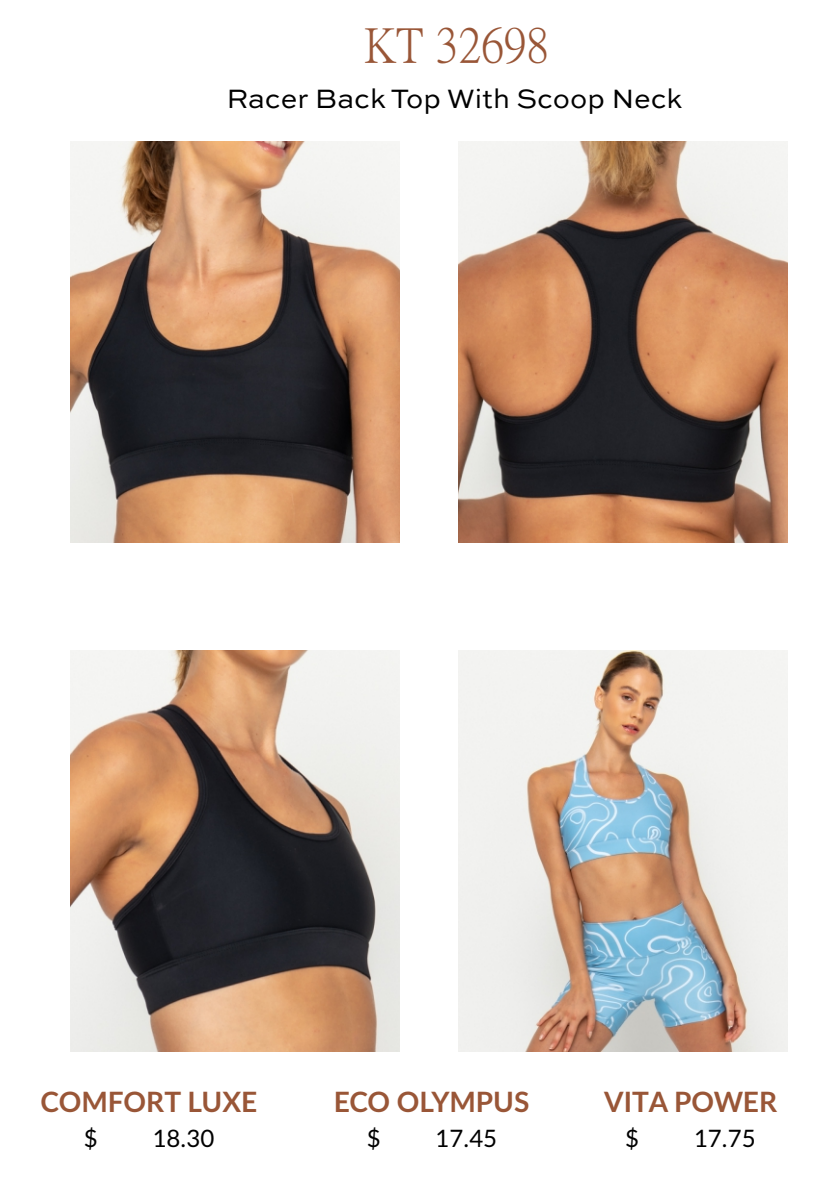
<style>
.page{position:relative;width:840px;height:1191px;background:#fff}
.page>*{position:absolute;margin:0;border:0;box-sizing:border-box;transform-origin:0 0}
.t1{font:48px "P Ming Li U Ext B";color:#995637}
.t2{font:700 28px "Lato";color:#995637}
.t3{font:28px "Sweet Sans Pro";color:#000}
.t4{font:24px "Lato";color:#000}
</style>
<div class="page">
<img style="left:71px;top:142px;width:328px;height:400px">
<img style="left:458px;top:142px;width:328px;height:400px">
<img style="left:71px;top:650px;width:328px;height:401px">
<img style="left:458px;top:650px;width:328px;height:401px">
<h1 class="t1" style="left:363px;top:22px;width:187px">KT 32698</h1>
<p class="t3" style="left:226px;top:86px;width:457px">Racer Back Top With Scoop Neck</p>
<p class="t2" style="left:41px;top:1089px;width:218px">COMFORT LUXE</p>
<p class="t2" style="left:333px;top:1089px;width:197px">ECO OLYMPUS</p>
<p class="t2" style="left:603px;top:1089px;width:174px">VITA POWER</p>
<p class="t4" style="left:84px;top:1127px;width:15px">$</p>
<p class="t4" style="left:153px;top:1127px;width:63px">18.30</p>
<p class="t4" style="left:366px;top:1127px;width:15px">$</p>
<p class="t4" style="left:435px;top:1127px;width:63px">17.45</p>
<p class="t4" style="left:625px;top:1127px;width:15px">$</p>
<p class="t4" style="left:693px;top:1127px;width:63px">17.75</p>
</div>
